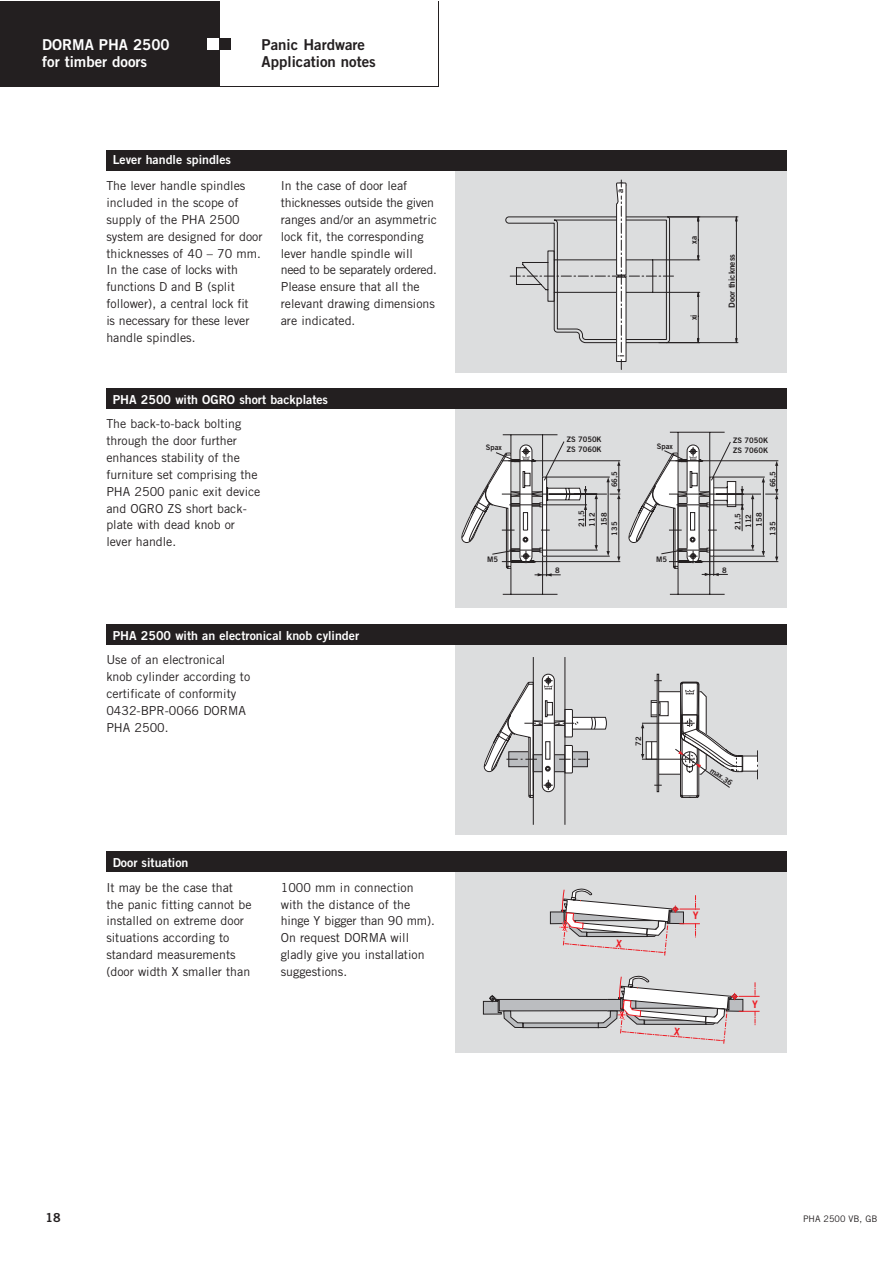
<style>
.page{position:relative;width:893px;height:1263px;background:#fff}
.page>*{position:absolute;margin:0;border:0;box-sizing:border-box;transform-origin:0 0}
.t1{font:15px/16.5px "Trade Gothic Bold Two";color:#231f20}
.t2{font:15px/16.5px "Trade Gothic Bold Two";color:#fff}
.t3{font:12.3px/16.8px "Trade Gothic";color:#231f20}
.t4{font:12.3px "Trade Gothic Bold Two";color:#fff}
.t5{font:12.3px "Trade Gothic Bold Two";color:#231f20}
.t6{font:10.35px "Trade Gothic Bold Two";color:#ed1c24}
.t7{font:9px "Trade Gothic";color:#231f20}
.t8{font:8.4px "Trade Gothic Bold Two";color:#231f20}
.t9{font:7.65px/10.1px "Trade Gothic Bold Two";color:#231f20}
</style>
<div class="page">
<div style="left:455px;top:168px;width:332px;height:204px;background:#dcddde"></div>
<hr style="left:666px;top:342px;width:72px;height:1px;background:#231f20">
<hr style="left:667px;top:217px;width:71px;height:1px;background:#231f20">
<svg style="left:735px;top:217px;width:2px;height:126px"></svg>
<svg style="left:505px;top:180px;width:195px;height:190px"></svg>
<div style="left:0;top:2px;width:219px;height:85px;background:#231f20"></div>
<div style="left:219px;top:38px;width:12px;height:12px;background:#231f20"></div>
<div style="left:207px;top:38px;width:12px;height:12px;background:#fff"></div>
<div style="left:455px;top:403px;width:332px;height:204px;background:#dcddde"></div>
<hr style="left:704px;top:561px;width:74px;height:1px;background:#231f20">
<hr style="left:776px;top:498px;width:1px;height:59px;background:#231f20">
<hr style="left:704px;top:461px;width:74px;height:1px;background:#231f20">
<hr style="left:502px;top:594px;width:55px;height:1px;background:#231f20">
<hr style="left:670px;top:594px;width:54px;height:1px;background:#231f20">
<hr style="left:716px;top:494px;width:45px;height:1px;background:#231f20">
<hr style="left:716px;top:550px;width:38px;height:1px;background:#231f20">
<hr style="left:752px;top:498px;width:1px;height:48px;background:#231f20">
<hr style="left:714px;top:477px;width:50px;height:1px;background:#231f20">
<hr style="left:714px;top:556px;width:50px;height:1px;background:#231f20">
<hr style="left:763px;top:481px;width:1px;height:72px;background:#231f20">
<svg style="left:461px;top:432px;width:282px;height:162px"></svg>
<svg style="left:751px;top:494px;width:3px;height:5px"></svg>
<svg style="left:751px;top:545px;width:3px;height:5px"></svg>
<svg style="left:761px;top:551px;width:4px;height:5px"></svg>
<svg style="left:761px;top:461px;width:17px;height:38px"></svg>
<svg style="left:775px;top:557px;width:3px;height:5px"></svg>
<div style="left:455px;top:870px;width:332px;height:183px;background:#dcddde"></div>
<div style="left:455px;top:644px;width:332px;height:191px;background:#dcddde"></div>
<svg style="left:484px;top:657px;width:274px;height:168px"></svg>
<div style="left:106px;top:150px;width:681px;height:21px;background:#231f20"></div>
<div style="left:106px;top:388px;width:681px;height:21px;background:#231f20"></div>
<div style="left:106px;top:852px;width:681px;height:20px;background:#231f20"></div>
<div style="left:106px;top:624px;width:681px;height:21px;background:#231f20"></div>
<svg style="left:549px;top:888px;width:151px;height:68px"></svg>
<svg style="left:483px;top:976px;width:276px;height:68px"></svg>
<p class="t2" style="left:42px;top:38px;width:129px">DORMA PHA 2500 for timber doors</p>
<p class="t1" style="left:261px;top:38px;width:116px">Panic Hardware<br>Application notes</p>
<p class="t4" style="left:113px;top:155px;width:120px">Lever handle spindles</p>
<p class="t3" style="left:106px;top:178px;width:158px">The lever handle spindles included in the scope of supply of the PHA 2500 system are designed for door thicknesses of 40 – 70 mm.<br>In the case of locks with functions D and B (split follower), a central lock fit<br>is necessary for these lever handle spindles.</p>
<p class="t3" style="left:281px;top:178px;width:158px">In the case of door leaf thicknesses outside the given ranges and/or an asymmetric lock fit, the corresponding lever handle spindle will need to be separately ordered.<br>Please ensure that all the relevant drawing dimensions are indicated.</p>
<p class="t4" style="left:113px;top:395px;width:217px">PHA 2500 with OGRO short backplates</p>
<p class="t3" style="left:106px;top:417px;width:156px">The back-to-back bolting through the door further enhances stability of the furniture set comprising the<br>PHA 2500 panic exit device and OGRO ZS short back&shy;plate with dead knob or lever handle.</p>
<p class="t4" style="left:113px;top:631px;width:248px">PHA 2500 with an electronical knob cylinder</p>
<p class="t3" style="left:106px;top:653px;width:145px">Use of an electronical knob cylinder according to certificate of conformity<br>0432-BPR-0066 DORMA<br>PHA 2500.</p>
<p class="t4" style="left:113px;top:858px;width:77px">Door situation</p>
<p class="t3" style="left:106px;top:880px;width:147px">It may be the case that the panic fitting cannot be installed on extreme door situations according to standard measurements (door width X smaller than</p>
<p class="t3" style="left:281px;top:880px;width:155px">1000 mm in connection with the distance of the hinge Y bigger than 90 mm).<br>On request DORMA will gladly give you installation suggestions.</p>
<p class="t8" style="left:617px;top:193px;width:6px;rotate:-90deg">a</p>
<p class="t8" style="left:618px;top:357px;width:4px;rotate:-90deg">i</p>
<p class="t8" style="left:690px;top:244px;width:9px;rotate:-90deg">xa</p>
<p class="t8" style="left:690px;top:320px;width:8px;rotate:-90deg">xi</p>
<p class="t8" style="left:728px;top:308px;width:55px;rotate:-90deg">Door thickness</p>
<p class="t9" style="left:567px;top:435px;width:36px;line-height:9.6px">ZS 7050K<br>ZS 7060K</p>
<p class="t9" style="left:486px;top:443px;width:18px">Spax</p>
<p class="t9" style="left:657px;top:441px;width:18px">Spax</p>
<p class="t9" style="left:610px;top:487px;width:18px;rotate:-90deg">66,5</p>
<p class="t9" style="left:733px;top:435px;width:36px">ZS 7050K<br>ZS 7060K</p>
<p class="t9" style="left:768px;top:487px;width:18px;rotate:-90deg">66,5</p>
<p class="t9" style="left:576px;top:527px;width:18px;line-height:10.6px;rotate:-90deg">21,5<br>112</p>
<p class="t9" style="left:599px;top:526px;width:15px;rotate:-90deg">158</p>
<p class="t9" style="left:733px;top:530px;width:18px;line-height:10.5px;rotate:-90deg">21,5<br>112</p>
<p class="t9" style="left:722px;top:566px;width:6px">8</p>
<p class="t9" style="left:754px;top:527px;width:15px;rotate:-90deg">158</p>
<p class="t9" style="left:610px;top:536px;width:15px;rotate:-90deg">135</p>
<p class="t9" style="left:768px;top:536px;width:15px;rotate:-90deg">135</p>
<p class="t9" style="left:487px;top:555px;width:12px">M5</p>
<p class="t9" style="left:656px;top:555px;width:12px">M5</p>
<p class="t9" style="left:555px;top:566px;width:6px">8</p>
<p class="t9" style="left:634px;top:746px;width:11px;rotate:-90deg">72</p>
<p class="t9" style="left:713px;top:766px;width:27px;rotate:35deg">max.36</p>
<p class="t6" style="left:692px;top:911px;width:7px">Y</p>
<p class="t6" style="left:752px;top:1000px;width:7px">Y</p>
<p class="t5" style="left:46px;top:1213px;width:17px">18</p>
<p class="t7" style="left:803px;top:1216px;width:76px">PHA 2500 VB, GB</p>
</div>
